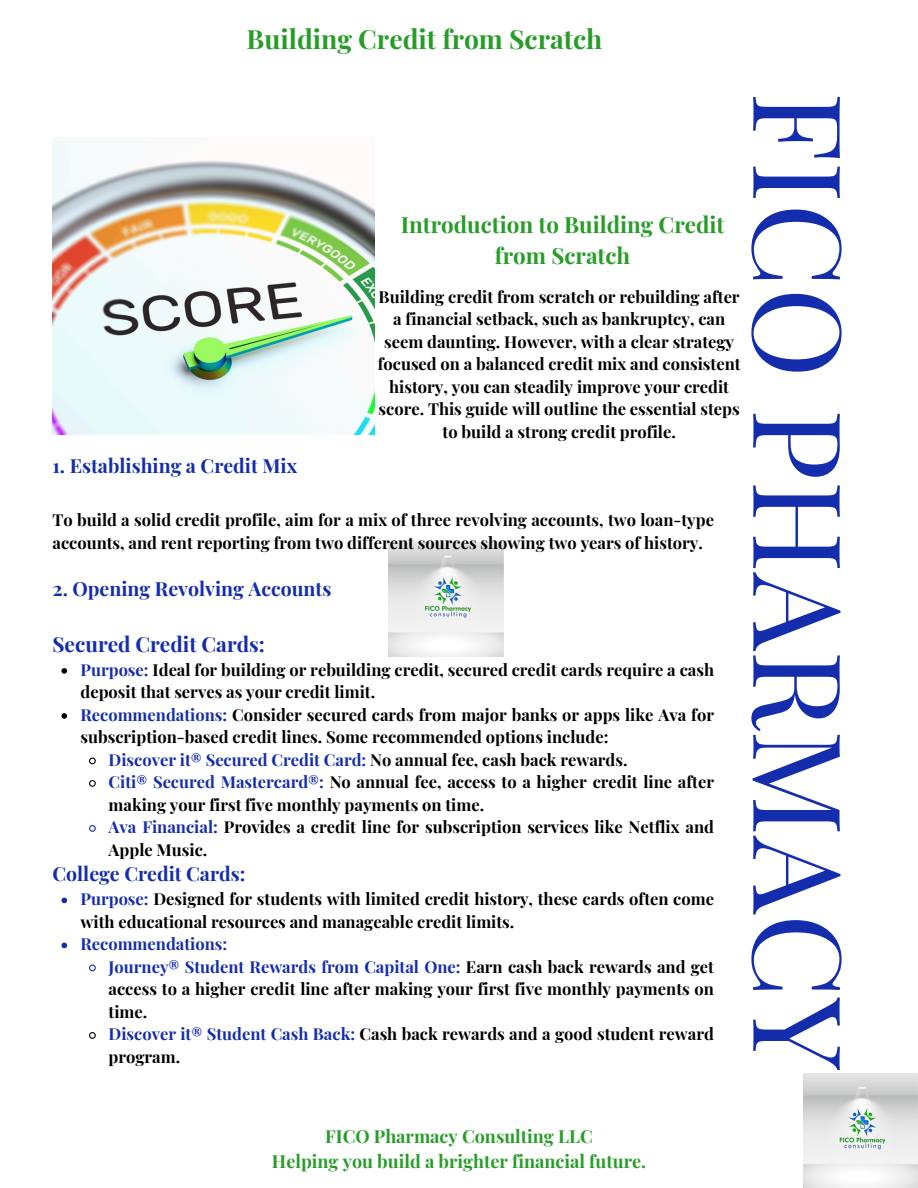
<style>
.page{position:relative;width:918px;height:1188px;background:#fff}
.page>*{position:absolute;margin:0;border:0;box-sizing:border-box;transform-origin:0 0}
.t1{font:122.55px "Playfair Display";color:#142dad}
.t2{font:700 26.55px "Playfair Display";color:#279d28}
.t3{font:700 22.35px/30.3px "Playfair Display";color:#279d28;text-align:center}
.t4{font:700 20.85px "Playfair Display";color:#142dad}
.t5{font:700 19.5px "Playfair Display";color:#142dad}
.t6{font:700 18px/24.8px "Playfair Display";color:#279d28;text-align:center}
.t7{font:700 16.5px/22.5px "Playfair Display";color:#000}
.t8{font:700 16.5px "Playfair Display";color:#142dad}
.s1{color:#142dad}
.s2{color:#000}
</style>
<div class="page">
<img style="left:52px;top:138px;width:322px;height:297px">
<img style="left:803px;top:1074px;width:115px;height:114px">
<img style="left:388px;top:542px;width:115px;height:115px">
<svg style="left:61px;top:668px;width:6px;height:6px"></svg>
<svg style="left:61px;top:713px;width:6px;height:6px"></svg>
<svg style="left:89px;top:757px;width:7px;height:8px"></svg>
<svg style="left:89px;top:780px;width:7px;height:7px"></svg>
<svg style="left:89px;top:825px;width:7px;height:7px"></svg>
<svg style="left:61px;top:898px;width:6px;height:5px"></svg>
<svg style="left:61px;top:943px;width:6px;height:5px"></svg>
<svg style="left:89px;top:964px;width:7px;height:8px"></svg>
<svg style="left:89px;top:1032px;width:7px;height:7px"></svg>
<h4 class="t2" style="left:247px;top:20px;width:357px">Building Credit from Scratch</h4>
<p class="t3" style="left:401px;top:209px;width:325px">Introduction to Building Credit from Scratch</p>
<p class="t7" style="left:378px;top:284px;width:364px;text-align:center">Building credit from scratch or rebuilding after a financial setback, such as bankruptcy, can seem daunting. However, with a clear strategy focused on a balanced credit mix and consistent history, you can steadily improve your credit score. This guide will outline the essential steps to build a strong credit profile.</p>
<h3 class="t5" style="left:52px;top:452px;width:246px">1. Establishing a Credit Mix</h3>
<h5 class="t7" style="left:52px;top:508px;width:663px">To build a solid credit profile, aim for a mix of three revolving accounts, two loan-type accounts, and rent reporting from two different sources showing two years of history.</h5>
<h4 class="t5" style="left:52px;top:575px;width:281px">2. Opening Revolving Accounts</h4>
<h5 class="t4" style="left:52px;top:630px;width:214px">Secured Credit Cards:</h5>
<h4 class="t7" style="left:81px;top:658px;width:635px"><span class="s1">Purpose:</span> Ideal for building or rebuilding credit, secured credit cards require a cash deposit that serves as your credit limit.</h4>
<h3 class="t7" style="left:81px;top:703px;width:635px"><span class="s1">Recommendations:</span> Consider secured cards from major banks or apps like Ava for subscription-based credit lines. Some recommended options include:</h3>
<p class="t8" style="left:109px;top:748px;width:520px">Discover it® Secured Credit Card: <span class="s2">No annual fee, cash back rewards.</span></p>
<p class="t7" style="left:109px;top:770px;width:607px"><span class="s1">Citi® Secured Mastercard®:</span> No annual fee, access to a higher credit line after making your first five monthly payments on time.</p>
<p class="t7" style="left:109px;top:815px;width:607px"><span class="s1">Ava Financial:</span> Provides a credit line for subscription services like Netflix and<br>Apple Music.</p>
<p class="t5" style="left:52px;top:860px;width:194px">College Credit Cards:</p>
<p class="t7" style="left:81px;top:887px;width:635px"><span class="s1">Purpose:</span> Designed for students with limited credit history, these cards often come with educational resources and manageable credit limits.</p>
<h4 class="t8" style="left:81px;top:933px;width:148px">Recommendations:</h4>
<p class="t7" style="left:109px;top:955px;width:607px;text-align:justify"><span class="s1">Journey® Student Rewards from Capital One:</span> Earn cash back rewards and get access to a higher credit line after making your first five monthly payments on time.</p>
<p class="t7" style="left:109px;top:1022px;width:607px"><span class="s1">Discover it® Student Cash Back:</span> Cash back rewards and a good student reward program.</p>
<p class="t1" style="left:886px;top:92px;width:980px;rotate:90deg">FICO PHARMACY</p>
<p class="t6" style="left:272px;top:1123px;width:376px">FICO Pharmacy Consulting LLC<br>Helping you build a brighter financial future.</p>
</div>
